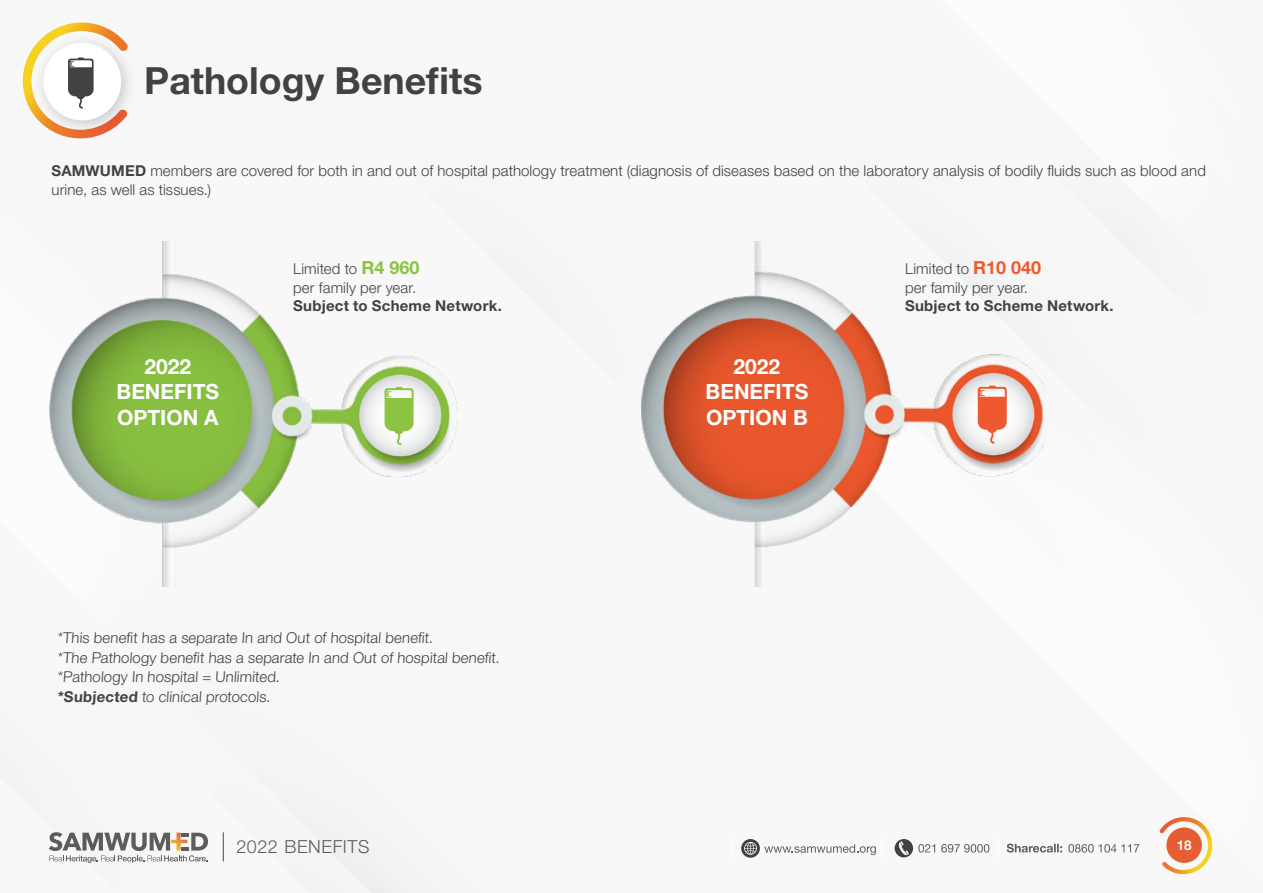
<style>
.page{position:relative;width:1263px;height:893px;background:#fff}
.page>*{position:absolute;margin:0;border:0;box-sizing:border-box;transform-origin:0 0}
.t1{font:700 37.5px "Helvetica Neue";color:#424242}
.t2{font:700 21px/25.2px "Helvetica Neue LT Std";color:#fff;text-align:center}
.t3{font:300 18px "Helvetica Neue LT Std";letter-spacing:.025em;color:#5c5c5c}
.t4{font:300 15px/19.5px "Helvetica Neue LT Std";letter-spacing:.005em;color:#424242}
.t5{font:700 15px "Helvetica Neue LT Std";letter-spacing:.015em;color:#404242}
.t6{font:700 13.5px "Helvetica Neue LT Std";color:#fff}
.s1{font-weight:700}
.s2{font-weight:700;font-size:18px;color:#8cc242}
.s3{font-weight:700;font-size:18px;color:#f0592e}
</style>
<div class="page">
<svg style="left:741px;top:839px;width:141px;height:19px"></svg>
<svg style="left:1068px;top:844px;width:71px;height:8px"></svg>
<svg style="left:895px;top:839px;width:40px;height:18px"></svg>
<svg style="left:941px;top:844px;width:48px;height:8px"></svg>
<svg style="left:1007px;top:844px;width:55px;height:8px"></svg>
<div style="left:33px;top:32px;width:105px;height:105px;background:#f8f8f8"></div>
<img style="left:49px;top:241px;width:410px;height:346px">
<svg style="left:359px;top:375px;width:81px;height:81px"></svg>
<svg style="left:385px;top:387px;width:29px;height:58px"></svg>
<svg style="left:22px;top:23px;width:105px;height:115px"></svg>
<img style="left:641px;top:241px;width:404px;height:346px">
<svg style="left:953px;top:374px;width:80px;height:80px"></svg>
<svg style="left:978px;top:386px;width:29px;height:58px"></svg>
<svg style="left:1160px;top:817px;width:52px;height:57px"></svg>
<svg style="left:223px;top:832px;width:1px;height:29px"></svg>
<svg style="left:49px;top:832px;width:159px;height:31px"></svg>
<h1 class="t1" style="left:144px;top:51px;width:340px">Pathology Benefits</h1>
<p class="t4" style="left:52px;top:160px;width:1156px"><span class="s1">SAMWUMED</span> members are covered for both in and out of hospital pathology treatment (diagnosis of diseases based on the laboratory analysis of bodily fluids such as blood and urine, as well as tissues.)</p>
<h2 class="t2" style="left:117px;top:354px;width:104px">2022<br>BENEFITS<br>OPTION A</h2>
<p class="t4" style="left:293px;top:258px;width:128px">Limited to <span class="s2">R4 960 </span>per family per year.</p>
<p class="t5" style="left:293px;top:297px;width:210px">Subject to Scheme Network.</p>
<p class="t4" style="left:57px;top:628px;width:445px">*This benefit has a separate In and Out of hospital benefit.<br>*The Pathology benefit has a separate In and Out of hospital benefit. *Pathology In hospital = Unlimited.<br><span class="s1">*Subjected</span> to clinical protocols.</p>
<h2 class="t2" style="left:706px;top:354px;width:104px">2022<br>BENEFITS<br>OPTION B</h2>
<p class="t4" style="left:905px;top:258px;width:138px">Limited to <span class="s3">R10 040 </span>per family per year.</p>
<p class="t5" style="left:905px;top:297px;width:210px">Subject to Scheme Network.</p>
<p class="t3" style="left:236px;top:836px;width:134px">2022 BENEFITS</p>
<p class="t6" style="left:1177px;top:837px;width:16px">18</p>
</div>
